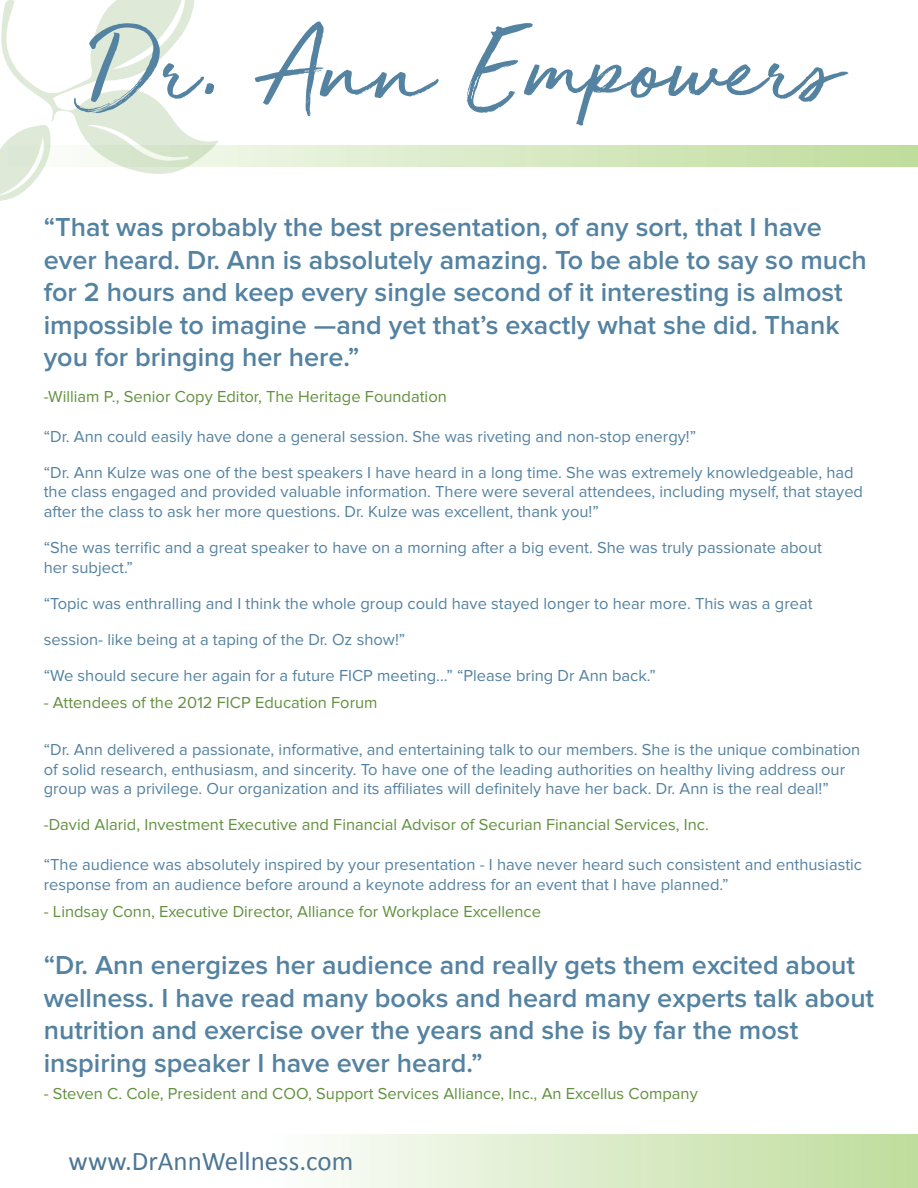
<style>
.page{position:relative;width:918px;height:1188px;background:#fff}
.page>*{position:absolute;margin:0;border:0;box-sizing:border-box;transform-origin:0 0}
.t1{font:108px "Golden Plains";color:#5482a1}
.t2{font:600 27px/32.4px "Proxima Nova";color:#5482a1}
.t3{font:27px "Calibri";color:#4d7694}
.t4{font:16.5px/19.8px "Proxima Nova";color:#5482a1}
.t5{font:16.5px "Proxima Nova";color:#62913e}
</style>
<div class="page">
<svg style="left:219px;top:145px;width:699px;height:22px;background:#d5e8bf"></svg>
<div style="left:268px;top:1134px;width:650px;height:54px;background:linear-gradient(to right,#fdfefd,#bedc9b)"></div>
<svg style="left:0;top:0;width:219px;height:201px"></svg>
<p class="t1" style="left:83px;top:-5px;width:756px">Dr. Ann Empowers</p>
<p class="t2" style="left:44px;top:212px;width:825px">“That was probably the best presentation, of any sort, that I have ever heard. Dr. Ann is absolutely amazing. To be able to say so much for 2 hours and keep every single second of it interesting is almost impossible to imagine —and yet that’s exactly what she did. Thank you for bringing her here.”</p>
<p class="t5" style="left:44px;top:387px;width:405px">-William P., Senior Copy Editor, The Heritage Foundation</p>
<p class="t4" style="left:44px;top:426px;width:654px">“Dr. Ann could easily have done a general session. She was riveting and non-stop energy!”</p>
<p class="t4" style="left:44px;top:462px;width:821px">“Dr. Ann Kulze was one of the best speakers I have heard in a long time. She was extremely knowledgeable, had the class engaged and provided valuable information. There were several attendees, including myself, that stayed after the class to ask her more questions. Dr. Kulze was excellent, thank you!”</p>
<p class="t4" style="left:44px;top:538px;width:780px">“She was terrific and a great speaker to have on a morning after a big event. She was truly passionate about</p>
<p class="t4" style="left:44px;top:558px;width:91px">her subject.”</p>
<p class="t4" style="left:44px;top:586px;width:770px;line-height:36px">“Topic was enthralling and I think the whole group could have stayed longer to hear more. This was a great session- like being at a taping of the Dr. Oz show!”</p>
<p class="t4" style="left:44px;top:666px;width:614px">“We should secure her again for a future FICP meeting...” “Please bring Dr Ann back.”</p>
<p class="t5" style="left:44px;top:693px;width:335px">- Attendees of the 2012 FICP Education Forum</p>
<p class="t4" style="left:44px;top:740px;width:818px">“Dr. Ann delivered a passionate, informative, and entertaining talk to our members. She is the unique combination of solid research, enthusiasm, and sincerity. To have one of the leading authorities on healthy living address our group was a privilege. Our organization and its affiliates will definitely have her back. Dr. Ann is the real deal!”</p>
<p class="t5" style="left:44px;top:815px;width:667px">-David Alarid, Investment Executive and Financial Advisor of Securian Financial Services, Inc.</p>
<p class="t4" style="left:44px;top:855px;width:820px">“The audience was absolutely inspired by your presentation - I have never heard such consistent and enthusiastic response from an audience before around a keynote address for an event that I have planned.”</p>
<p class="t5" style="left:44px;top:902px;width:499px">- Lindsay Conn, Executive Director, Alliance for Workplace Excellence</p>
<p class="t2" style="left:44px;top:950px;width:832px">“Dr. Ann energizes her audience and really gets them excited about wellness. I have read many books and heard many experts talk about nutrition and exercise over the years and she is by far the most inspiring speaker I have ever heard.”</p>
<p class="t5" style="left:44px;top:1084px;width:656px">- Steven C. Cole, President and COO, Support Services Alliance, Inc., An Excellus Company</p>
<p class="t3" style="left:69px;top:1142px;width:286px">www.DrAnnWellness.com</p>
</div>
